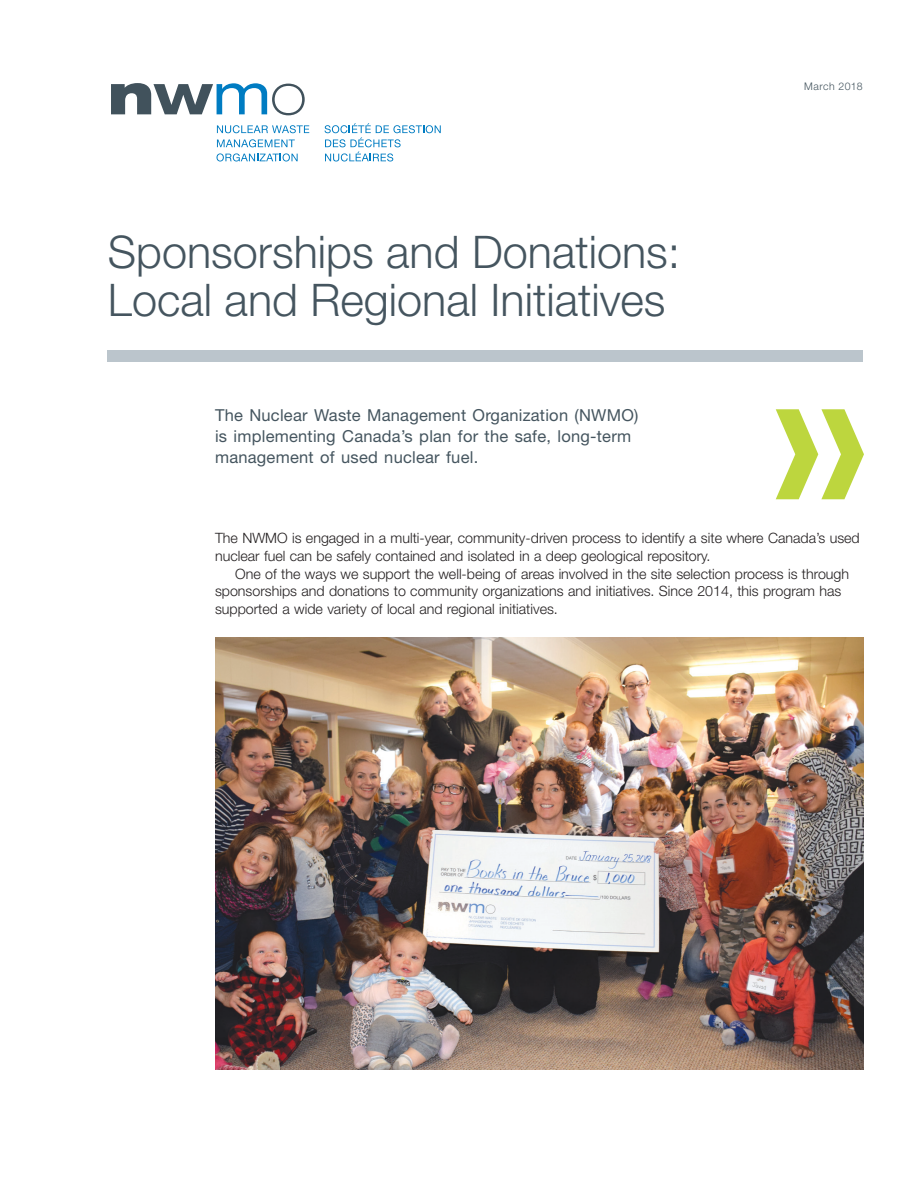
<style>
.page{position:relative;width:918px;height:1188px;background:#fff}
.page>*{position:absolute;margin:0;border:0;box-sizing:border-box;transform-origin:0 0}
._1_1_Cover_Title{font:300 45px/48px "Helvetica Neue LT Std";color:#45555f}
._5_4_Larger_Text_Int{font:16.5px/21px "Helvetica Neue LT Std";letter-spacing:.015em;color:#45555f}
._5_5_Body_Copy_P{font:300 14.25px/17.7px "Helvetica Neue LT Std";color:#231f20}
._5_4_Body_Copy_First{font:300 14.25px/17.7px "Helvetica Neue LT Std";color:#231f20}
.t1{font:300 10.5px "Helvetica Neue LT Std";letter-spacing:.035em;color:#45555f}
</style>
<div class="page">
<svg style="left:325px;top:123px;width:116px;height:39px"></svg>
<svg style="left:217px;top:125px;width:92px;height:8px"></svg>
<svg style="left:217px;top:139px;width:78px;height:8px"></svg>
<svg style="left:217px;top:153px;width:81px;height:9px"></svg>
<svg style="left:111px;top:83px;width:194px;height:32px"></svg>
<svg style="left:776px;top:409px;width:88px;height:90px"></svg>
<div style="left:108px;top:350px;width:755px;height:12px;background:#bbc5cc"></div>
<img style="left:215px;top:638px;width:648px;height:432px">
<p class="_1_1_Cover_Title" style="left:108px;top:227px;width:574px">Sponsorships and Donations:<br>Local and Regional Initiatives</p>
<p class="_5_4_Larger_Text_Int" style="left:215px;top:404px;width:425px">The Nuclear Waste Management Organization (NWMO) is implementing Canada’s plan for the safe, long-term management of used nuclear fuel.</p>
<p class="t1" style="left:804px;top:80px;width:60px">March 2018</p>
<p class="_5_4_Body_Copy_First" style="left:215px;top:529px;width:646px">The NWMO is engaged in a multi-year, community-driven process to identify a site where Canada’s used nuclear fuel can be safely contained and isolated in a deep geological repository.</p>
<p class="_5_5_Body_Copy_P" style="left:215px;top:564px;width:636px;text-indent:20px">One of the ways we support the well-being of areas involved in the site selection process is through sponsorships and donations to community organizations and initiatives. Since 2014, this program has supported a wide variety of local and regional initiatives.</p>
</div>
